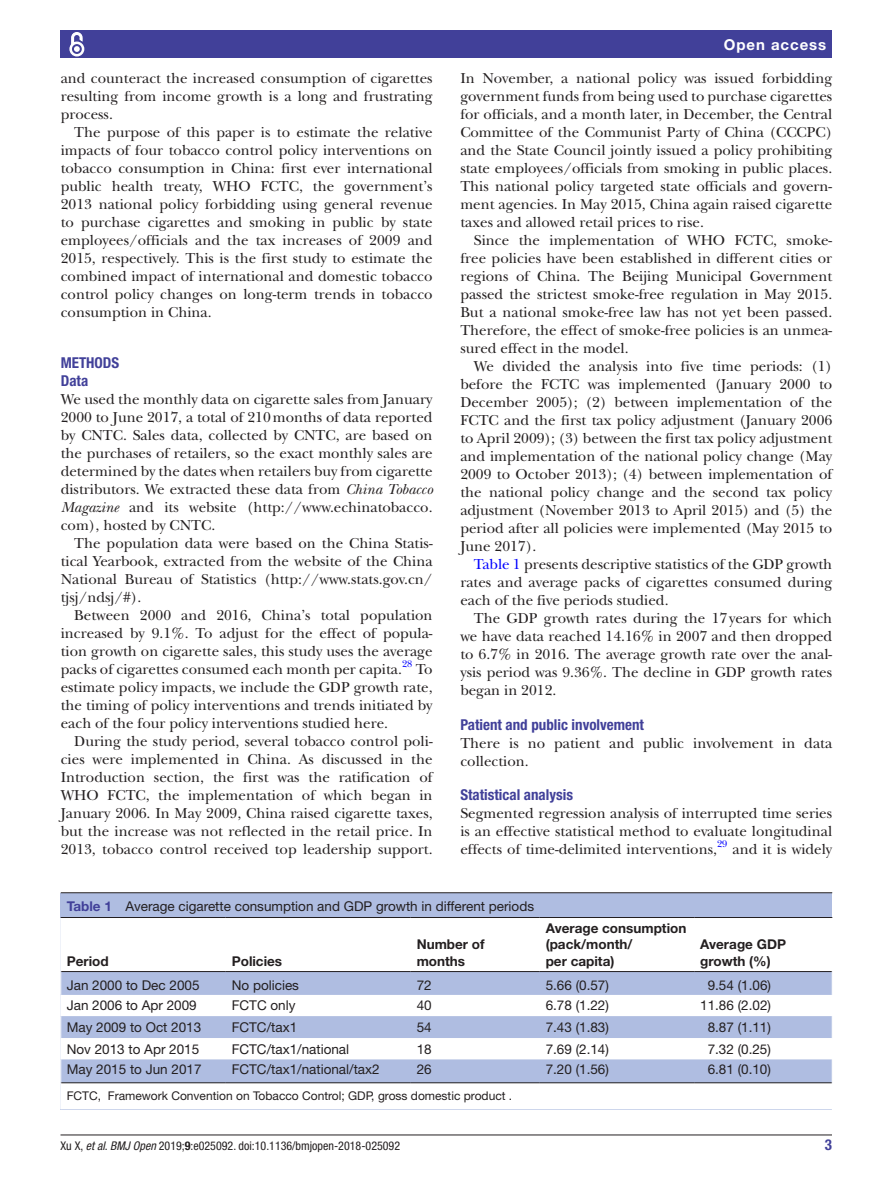
<style>
.page{position:relative;width:893px;height:1191px;background:#fff}
.page>*{position:absolute;margin:0;border:0;box-sizing:border-box;transform-origin:0 0}
.t1{font:15px/18px "New Baskerville";color:#231f20;text-align:justify}
.t2{font:700 condensed 15px/18px "Helvetica Neue LT Std";color:#414099}
.t3{font:700 15px "Helvetica Neue LT Std";letter-spacing:.065em;color:#fff}
.t4{font:13.5px "Helvetica Neue LT Std";color:#231f20}
.t5{font:700 13.5px/16.2px "Helvetica Neue LT Std";color:#231f20}
.t6{font:12px "Helvetica Neue LT Std";color:#231f20}
.t7{font:condensed 12px "Helvetica Neue LT Std";color:#231f20}
.t8{font:9.9px "New Baskerville";color:#00f}
.s1{font-style:italic}
.s2{color:#00f}
.s3{font-weight:700;color:#414099}
.s4{font-weight:700}
</style>
<div class="page">
<hr style="left:61px;top:1134px;width:771px;height:1px;background:#231f20">
<div style="left:61px;top:31px;width:771px;height:27px;background:#414099"></div>
<svg style="left:69px;top:32px;width:16px;height:25px"></svg>
<div style="left:61px;top:893px;width:771px;height:216px;background:#afbde1"></div>
<hr style="left:61px;top:892px;width:771px;height:1px;background:#231f20">
<div style="left:61px;top:918px;width:771px;height:191px;background:#fff"></div>
<svg style="left:61px;top:972px;width:771px;height:110px"></svg>
<hr style="left:61px;top:917px;width:165px;height:1px;background:#231f20">
<hr style="left:61px;top:971px;width:165px;height:1px;background:#231f20">
<hr style="left:226px;top:917px;width:185px;height:1px;background:#231f20">
<hr style="left:226px;top:971px;width:185px;height:1px;background:#231f20">
<hr style="left:411px;top:917px;width:129px;height:1px;background:#231f20">
<hr style="left:411px;top:971px;width:129px;height:1px;background:#231f20">
<hr style="left:540px;top:917px;width:154px;height:1px;background:#231f20">
<hr style="left:540px;top:971px;width:154px;height:1px;background:#231f20">
<hr style="left:694px;top:917px;width:138px;height:1px;background:#231f20">
<hr style="left:694px;top:971px;width:138px;height:1px;background:#231f20">
<hr style="left:226px;top:1082px;width:185px;height:1px;background:#231f20">
<hr style="left:411px;top:1082px;width:129px;height:1px;background:#231f20">
<hr style="left:540px;top:1082px;width:154px;height:1px;background:#231f20">
<hr style="left:694px;top:1082px;width:138px;height:1px;background:#231f20">
<hr style="left:61px;top:1082px;width:165px;height:1px;background:#231f20">
<svg style="left:60px;top:971px;width:1px;height:138px"></svg>
<hr style="left:67px;top:1099px;width:765px;height:2px;background:#fff">
<p class="t1" style="left:61px;top:69px;width:373px">and counteract the increased consumption of cigarettes resulting from income growth is a long and frustrating process.</p>
<p class="t1" style="left:61px;top:123px;width:373px;text-indent:14px">The purpose of this paper is to estimate the relative impacts of four tobacco control policy interventions on tobacco consumption in China: first ever international public health treaty, WHO FCTC, the government’s 2013 national policy forbidding using general revenue to purchase cigarettes and smoking in public by state employees/officials and the tax increases of 2009 and 2015, respectively. This is the first study to estimate the combined impact of international and domestic tobacco control policy changes on long-term trends in tobacco consumption in China.</p>
<p class="t2" style="left:61px;top:353px;width:60px">Methods<br>Data</p>
<p class="t1" style="left:61px;top:390px;width:373px">We used the monthly data on cigarette sales from January 2000 to June 2017, a total of 210months of data reported by CNTC. Sales data, collected by CNTC, are based on the purchases of retailers, so the exact monthly sales are determined by the dates when retailers buy from cigarette distributors. We extracted these data from <span class="s1">China Tobacco Magazine</span> and its website (http://www.echinatobacco. com), hosted by CNTC.</p>
<p class="t1" style="left:61px;top:534px;width:373px;text-indent:14px">The population data were based on the China Statis&shy;tical Yearbook, extracted from the website of the China National Bureau of Statistics (http://www.stats.gov.cn/ tjsj/ndsj/#).</p>
<p class="t1" style="left:61px;top:606px;width:373px;text-indent:14px">Between 2000 and 2016, China’s total population increased by 9.1%. To adjust for the effect of popula&shy;tion growth on cigarette sales, this study uses the average packs of cigarettes consumed each month per capita.</p>
<p class="t8" style="left:402px;top:658px;width:12px">28</p>
<p class="t1" style="left:61px;top:660px;width:373px;text-indent:355px">To estimate policy impacts, we include the GDP growth rate, the timing of policy interventions and trends initiated by each of the four policy interventions studied here.</p>
<p class="t1" style="left:61px;top:732px;width:373px;text-indent:14px">During the study period, several tobacco control poli&shy;cies were implemented in China. As discussed in the Introduction section, the first was the ratification of WHO FCTC, the implementation of which began in January 2006. In May 2009, China raised cigarette taxes, but the increase was not reflected in the retail price. In 2013, tobacco control received top leadership support.</p>
<p class="t3" style="left:724px;top:35px;width:104px">Open access</p>
<p class="t1" style="left:460px;top:69px;width:373px">In November, a national policy was issued forbidding government funds from being used to purchase cigarettes for officials, and a month later, in December, the Central Committee of the Communist Party of China (CCCPC) and the State Council jointly issued a policy prohibiting state employees/officials from smoking in public places.<br>This national policy targeted state officials and govern&shy;ment agencies. In May 2015, China again raised cigarette taxes and allowed retail prices to rise.</p>
<p class="t1" style="left:460px;top:231px;width:373px;text-indent:14px">Since the implementation of WHO FCTC, smoke&shy;free policies have been established in different cities or regions of China. The Beijing Municipal Government passed the strictest smoke-free regulation in May 2015.<br>But a national smoke-free law has not yet been passed.<br>Therefore, the effect of smoke-free policies is an unmea&shy;sured effect in the model.</p>
<p class="t1" style="left:460px;top:357px;width:373px;text-indent:14px">We divided the analysis into five time periods: (1) before the FCTC was implemented (January 2000 to December 2005); (2) between implementation of the FCTC and the first tax policy adjustment (January 2006 to April 2009); (3) between the first tax policy adjustment and implementation of the national policy change (May 2009 to October 2013); (4) between implementation of the national policy change and the second tax policy adjustment (November 2013 to April 2015) and (5) the period after all policies were implemented (May 2015 to June 2017).</p>
<p class="t1" style="left:460px;top:555px;width:373px;text-indent:14px"><span class="s2">Table 1</span> presents descriptive statistics of the GDP growth rates and average packs of cigarettes consumed during each of the five periods studied.</p>
<p class="t1" style="left:460px;top:609px;width:373px;text-indent:14px">The GDP growth rates during the 17years for which we have data reached 14.16% in 2007 and then dropped to 6.7% in 2016. The average growth rate over the anal&shy;ysis period was 9.36%. The decline in GDP growth rates began in 2012.</p>
<p class="t2" style="left:460px;top:715px;width:185px">Patient and public involvement</p>
<p class="t1" style="left:460px;top:734px;width:373px">There is no patient and public involvement in data collection.</p>
<p class="t2" style="left:460px;top:785px;width:114px">Statistical analysis</p>
<p class="t1" style="left:460px;top:804px;width:373px">Segmented regression analysis of interrupted time series is an effective statistical method to evaluate longitudinal effects of time-delimited interventions,</p>
<p class="t8" style="left:717px;top:838px;width:12px">29</p>
<p class="t1" style="left:733px;top:840px;width:101px">and it is widely</p>
<p class="t4" style="left:67px;top:898px;width:469px"><span class="s3">Table 1</span> Average cigarette consumption and GDP growth in different periods</p>
<p class="t5" style="left:67px;top:952px;width:43px">Period</p>
<p class="t5" style="left:232px;top:952px;width:52px">Policies</p>
<p class="t5" style="left:417px;top:936px;width:69px">Number of months</p>
<p class="t5" style="left:546px;top:920px;width:142px">Average consumption (pack/month/<br>per capita)</p>
<p class="t5" style="left:700px;top:936px;width:87px">Average GDP growth (%)</p>
<p class="t4" style="left:67px;top:977px;width:134px">Jan 2000 to Dec 2005</p>
<p class="t4" style="left:232px;top:977px;width:69px">No policies</p>
<p class="t4" style="left:417px;top:977px;width:17px">72</p>
<p class="t4" style="left:546px;top:977px;width:65px">5.66 (0.57)</p>
<p class="t4" style="left:708px;top:977px;width:65px">9.54 (1.06)</p>
<p class="t4" style="left:67px;top:997px;width:132px">Jan 2006 to Apr 2009</p>
<p class="t4" style="left:232px;top:997px;width:65px">FCTC only</p>
<p class="t4" style="left:417px;top:997px;width:17px">40</p>
<p class="t4" style="left:546px;top:997px;width:65px">6.78 (1.22)</p>
<p class="t4" style="left:700px;top:997px;width:72px">11.86 (2.02)</p>
<p class="t4" style="left:67px;top:1019px;width:136px">May 2009 to Oct 2013</p>
<p class="t4" style="left:232px;top:1019px;width:67px">FCTC/tax1</p>
<p class="t4" style="left:417px;top:1019px;width:17px">54</p>
<p class="t4" style="left:546px;top:1019px;width:65px">7.43 (1.83)</p>
<p class="t4" style="left:708px;top:1019px;width:65px">8.87 (1.11)</p>
<p class="t4" style="left:67px;top:1040px;width:134px">Nov 2013 to Apr 2015</p>
<p class="t4" style="left:232px;top:1040px;width:119px">FCTC/tax1/national</p>
<p class="t4" style="left:417px;top:1040px;width:17px">18</p>
<p class="t4" style="left:546px;top:1040px;width:65px">7.69 (2.14)</p>
<p class="t4" style="left:708px;top:1040px;width:65px">7.32 (0.25)</p>
<p class="t4" style="left:67px;top:1061px;width:136px">May 2015 to Jun 2017</p>
<p class="t4" style="left:232px;top:1061px;width:149px">FCTC/tax1/national/tax2</p>
<p class="t4" style="left:417px;top:1061px;width:17px">26</p>
<p class="t4" style="left:546px;top:1061px;width:65px">7.20 (1.56)</p>
<p class="t4" style="left:708px;top:1061px;width:65px">6.81 (0.10)</p>
<p class="t6" style="left:67px;top:1089px;width:447px">FCTC, Framework Convention on Tobacco Control; GDP, gross domestic product .</p>
<p class="t7" style="left:61px;top:1138px;width:341px">Xu X, <span class="s1">et al</span>. <span class="s1">BMJ Open</span> 2019;<span class="s4">9</span>:e025092. doi:10.1136/bmjopen-2018-025092</p>
<p class="t2" style="left:825px;top:1135px;width:9px">3</p>
</div>
